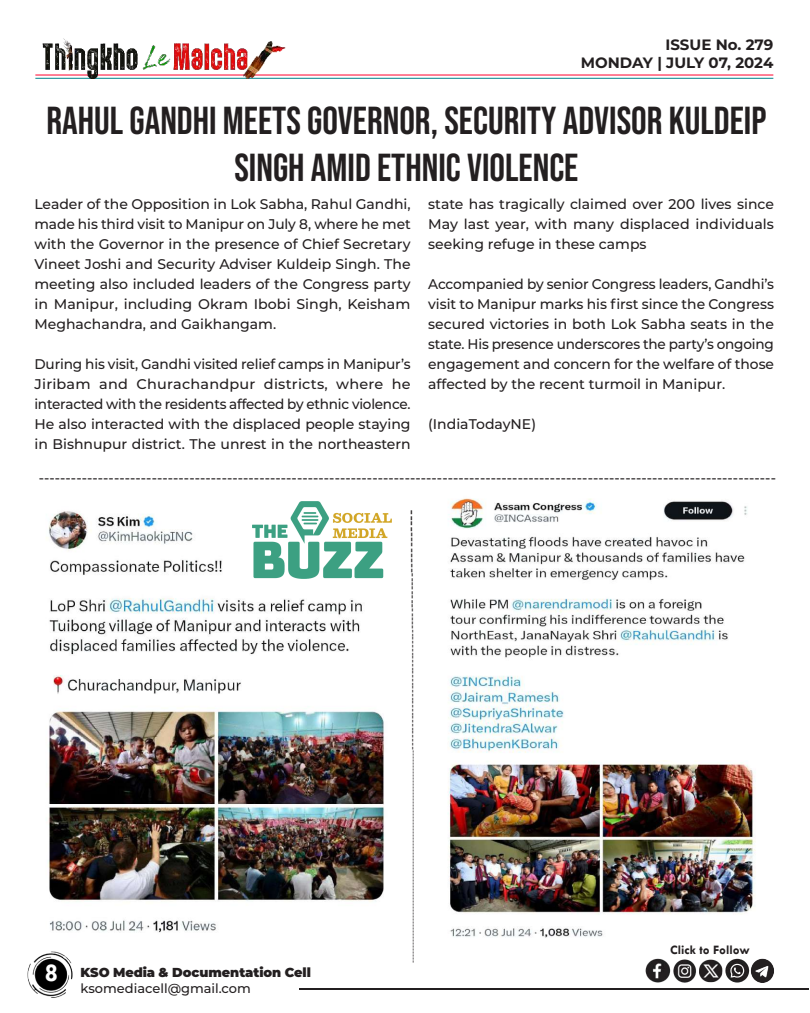
<style>
.page{position:relative;width:810px;height:1013px;background:#fff}
.page>*{position:absolute;margin:0;border:0;box-sizing:border-box;transform-origin:0 0}
.t1{font:39px/46.8px "Bebas Neue";color:#231f20;text-align:center}
.t2{font:700 26px "Tw Cen";color:#fff}
.t3{font:700 15px/18px "Montserrat";color:#231f20;text-align:right}
.t4{font:500 14px/20px "Montserrat";color:#231f20;text-align:justify}
.t5{font:900 13px "Montserrat";letter-spacing:-.005em;color:#231f20}
.t6{font:500 13px "Montserrat";color:#231f20}
.t7{font:700 13px "Tw Cen";color:#231f20}
.t8{font:500 7.8px "Montserrat";color:#231f20}
.s1{font-size:9.7px}
.s2{font-size:10.8px}
.s3{font-size:11.7px}
.s4{font-size:11.4px}
.s5{font-size:13px}
.s6{font-size:13.3px}
.s7{font-size:14.4px}
</style>
<div class="page">
<hr style="left:299px;top:988px;width:509px;height:1px;background:#231f20">
<img style="left:27px;top:951px;width:46px;height:47px">
<hr style="left:35px;top:74px;width:738px;height:1px;background:#ff002d">
<hr style="left:35px;top:78px;width:738px;height:1px;background:#00848b">
<img style="left:35px;top:38px;width:254px;height:41px">
<img style="left:645px;top:958px;width:129px;height:25px">
<img style="left:46px;top:511px;width:338px;height:422px">
<img style="left:253px;top:501px;width:139px;height:77px">
<img style="left:448px;top:498px;width:308px;height:440px">
<p class="t3" style="left:581px;top:35px;width:194px">ISSUE No. 279<br>MONDAY | JULY 07, 2024</p>
<h1 class="t1" style="left:46px;top:97px;width:722px">RAHUL GANDHI MEETS GOVERNOR, SECURITY ADVISOR KULDEIP<br>SINGH AMID ETHNIC VIOLENCE</h1>
<p class="t4" style="left:34px;top:193px;width:378px">Leader of the Opposition in Lok Sabha, Rahul Gandhi, made his third visit to Manipur on July 8, where he met with the Governor in the presence of Chief Secretary Vineet Joshi and Security Adviser Kuldeip Singh. The meeting also included leaders of the Congress party in Manipur, including Okram Ibobi Singh, Keisham Meghachandra, and Gaikhangam.</p>
<p class="t4" style="left:34px;top:353px;width:378px">During his visit, Gandhi visited relief camps in Manipur’s Jiribam and Churachandpur districts, where he interacted with the residents affected by ethnic violence.<br>He also interacted with the displaced people staying in Bishnupur district. The unrest in the northeastern</p>
<p class="t4" style="left:428px;top:193px;width:347px">state has tragically claimed over 200 lives since May last year, with many displaced individuals seeking refuge in these camps</p>
<p class="t4" style="left:428px;top:273px;width:347px">Accompanied by senior Congress leaders, Gandhi’s visit to Manipur marks his first since the Congress secured victories in both Lok Sabha seats in the state. His presence underscores the party’s ongoing engagement and concern for the welfare of those affected by the recent turmoil in Manipur.</p>
<p class="t4" style="left:428px;top:413px;width:109px">(IndiaTodayNE)</p>
<p class="t4" style="left:776px;top:491px;width:739px;rotate:-180deg">-----------------------------------------------------------------------------------------------------------------------------------------</p>
<h2 class="t2" style="left:44px;top:957px;width:15px">8</h2>
<p class="t5" style="left:81px;top:962px;width:232px">KSO Media &amp; Documentation Cell</p>
<p class="t6" style="left:81px;top:978px;width:172px">ksomediacell@gmail.com</p>
<p class="t8" style="left:407px;top:962px;width:454px;rotate:-90deg">-----------------------------------------------------------------------<span class="s1">--------------------------------</span><span class="s2">-----</span><span class="s3">--</span><span class="s4">------</span><span class="s5">--</span><span class="s6">------</span><span class="s7">----</span></p>
<p class="t7" style="left:670px;top:942px;width:81px">Click to Follow</p>
</div>
